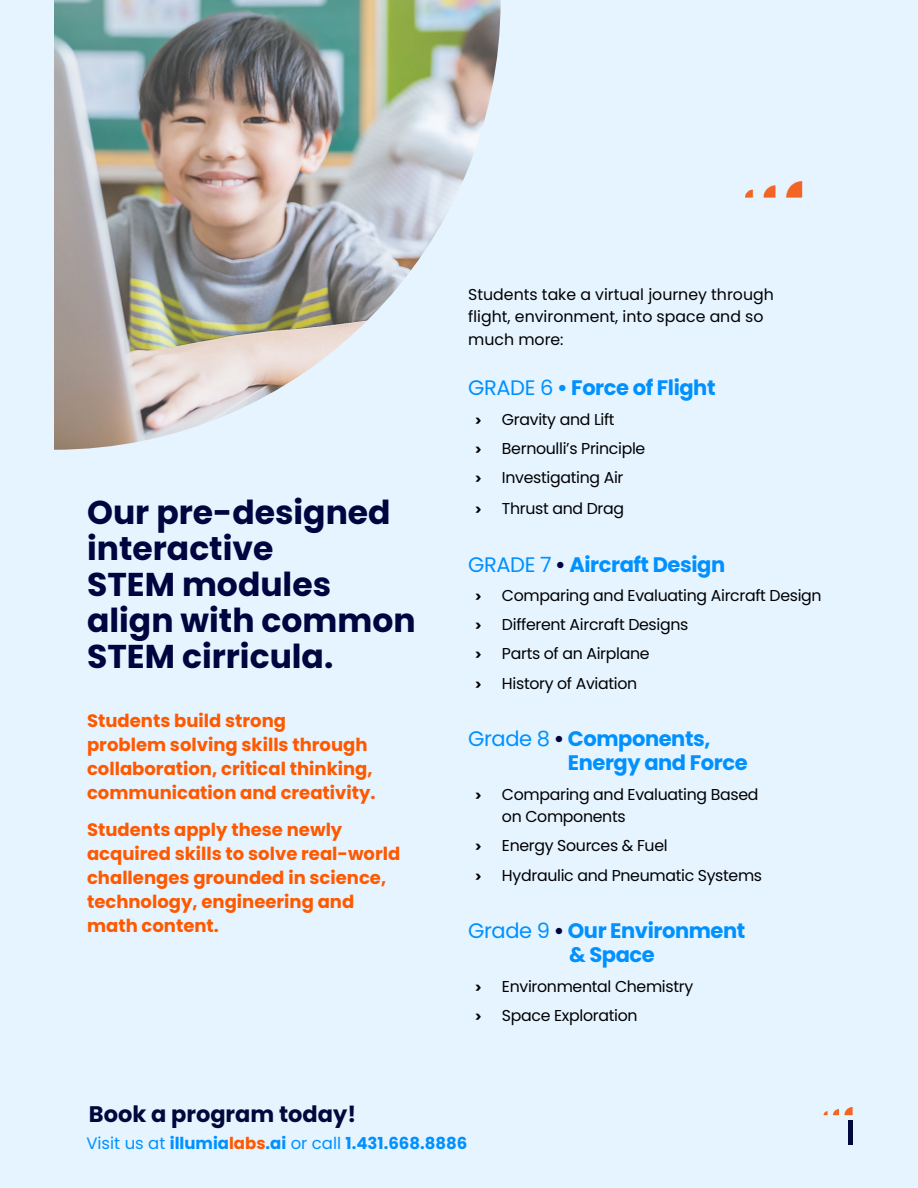
<style>
.page{position:relative;width:918px;height:1188px;background:#e6f4ff}
.page>*{position:absolute;margin:0;border:0;box-sizing:border-box;transform-origin:0 0}
.heading{font:700 33px/36px "Poppins";color:#000540}
.heading-2{font:700 22.5px "Poppins";color:#00083c}
.body{font:700 21px/24px "Poppins";letter-spacing:-.02em;color:#0091ff}
.body-2{font:700 18px/24px "Poppins";color:#ff5900}
.heading-3{font:700 16.5px "Poppins";color:#0091ff}
.body-3{font:15.75px/22.5px "Poppins";letter-spacing:-.02em;color:#000}
.body-4{font:15.75px/22.5px "Poppins";color:#000}
.t1{font:900 15.75px "Obvia";color:#000}
.s1{font-weight:400}
.s2{color:#000540}
.s3{color:#ff5900}
</style>
<div class="page">
<div style="left:848px;top:1120px;width:5px;height:25px;background:#00083d"></div>
<svg style="left:824px;top:1107px;width:29px;height:8px"></svg>
<img style="left:54px;top:0;width:447px;height:450px">
<img style="left:745px;top:182px;width:58px;height:16px">
<p class="heading" style="left:87px;top:494px;width:305px">Our pre-designed interactive</p>
<p class="heading" style="left:87px;top:566px;width:330px">STEM modules align with common<br>STEM cirricula.</p>
<p class="body-2" style="left:87px;top:709px;width:290px">Students build strong<br>problem solving skills through collaboration, critical thinking, communication and creativity.</p>
<p class="body-2" style="left:87px;top:818px;width:315px">Students apply these newly acquired skills to solve real-world challenges grounded in science, technology, engineering and math content.</p>
<p class="body-4" style="left:468px;top:283px;width:307px">Students take a virtual journey through flight, environment, into space and so much more:</p>
<p class="body" style="left:468px;top:376px;width:249px"><span class="s1">GRADE 6</span> • Force of Flight</p>
<p class="t1" style="left:475px;top:410px;width:8px">›</p>
<p class="body-3" style="left:502px;top:408px;width:114px">Gravity and Lift</p>
<p class="t1" style="left:475px;top:439px;width:8px">›</p>
<p class="body-3" style="left:502px;top:437px;width:145px">Bernoulli’s Principle</p>
<p class="t1" style="left:475px;top:468px;width:8px">›</p>
<p class="body-3" style="left:502px;top:467px;width:123px">Investigating Air</p>
<p class="t1" style="left:475px;top:499px;width:8px">›</p>
<p class="body-3" style="left:502px;top:497px;width:124px">Thrust and Drag</p>
<p class="body" style="left:468px;top:552px;width:258px"><span class="s1">GRADE 7</span> <span class="s2">•</span> Aircraft Design</p>
<p class="t1" style="left:475px;top:586px;width:8px">›</p>
<p class="body-3" style="left:502px;top:584px;width:321px">Comparing and Evaluating Aircraft Design</p>
<p class="t1" style="left:475px;top:615px;width:8px">›</p>
<p class="body-3" style="left:502px;top:614px;width:188px">Different Aircraft Designs</p>
<p class="t1" style="left:475px;top:644px;width:8px">›</p>
<p class="body-3" style="left:502px;top:643px;width:149px">Parts of an Airplane</p>
<p class="t1" style="left:475px;top:674px;width:8px">›</p>
<p class="body-3" style="left:502px;top:672px;width:137px">History of Aviation</p>
<p class="body" style="left:568px;top:727px;width:181px;text-indent:-100px"><span class="s1">Grade 8</span> <span class="s2">•</span> Components,<br>Energy and Force</p>
<p class="t1" style="left:475px;top:785px;width:8px">›</p>
<p class="body-3" style="left:502px;top:783px;width:258px">Comparing and Evaluating Based on Components</p>
<p class="t1" style="left:475px;top:836px;width:8px">›</p>
<p class="body-3" style="left:502px;top:835px;width:167px">Energy Sources &amp; Fuel</p>
<p class="t1" style="left:475px;top:866px;width:8px">›</p>
<p class="body-3" style="left:502px;top:864px;width:262px">Hydraulic and Pneumatic Systems</p>
<p class="body" style="left:468px;top:919px;width:279px;text-align:center"><span class="s1">Grade 9</span> <span class="s2">•</span> Our Environment &amp; Space</p>
<p class="t1" style="left:475px;top:977px;width:8px">›</p>
<p class="body-3" style="left:502px;top:975px;width:193px">Environmental Chemistry</p>
<p class="t1" style="left:475px;top:1006px;width:8px">›</p>
<p class="body-3" style="left:502px;top:1004px;width:137px">Space Exploration</p>
<p class="heading-2" style="left:89px;top:1101px;width:269px">Book a program today!</p>
<p class="heading-3" style="left:86px;top:1133px;width:382px"><span class="s1">Visit us at</span> illumia<span class="s3">labs</span>.ai <span class="s1">or call</span> 1.431.668.8886</p>
</div>
